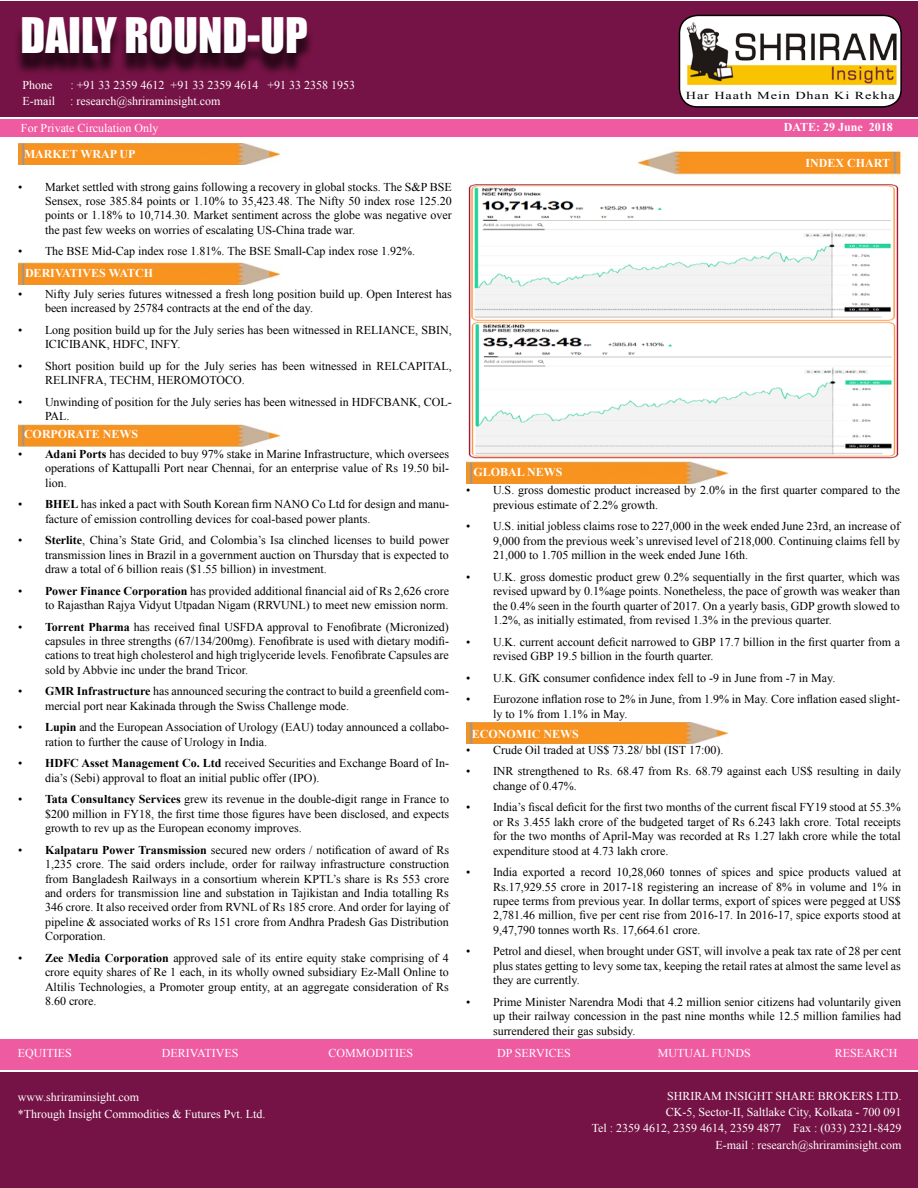
<style>
.page{position:relative;width:918px;height:1188px;background:#fff}
.page>*{position:absolute;margin:0;border:0;box-sizing:border-box;transform-origin:0 0}
.t1{font:45px "Impact";color:#fff}
.t2{font:12px/14.4px "Times New Roman";color:#000;text-align:justify}
.t3{font:12px "Times New Roman";color:#fff}
.t4{font:700 12px "Times New Roman";color:#fff}
.t5{font:10.65px "Times New Roman";letter-spacing:.06em;color:#000;scale:1.34 1}
.s1{font-weight:700}
</style>
<div class="page">
<div style="left:0;top:1px;width:918px;height:116px;background:#761346"></div>
<div style="left:0;top:1072px;width:918px;height:116px;background:#761346"></div>
<div style="left:14px;top:24px;width:467px;height:97px;background:#000;opacity:.75"></div>
<div style="left:679px;top:15px;width:222px;height:92px;background:#fff;border-radius:18px"></div>
<div style="left:679px;top:15px;width:223px;height:93px;border:2px solid #000;border-radius:18px"></div>
<img style="left:686px;top:20px;width:210px;height:66px">
<div style="left:0;top:119px;width:918px;height:18px;background:#ef5ba1"></div>
<div style="left:0;top:1039px;width:918px;height:31px;background:#ef5ba1"></div>
<img style="left:639px;top:150px;width:263px;height:25px">
<img style="left:18px;top:425px;width:263px;height:21px">
<img style="left:18px;top:263px;width:263px;height:22px">
<img style="left:18px;top:143px;width:263px;height:22px">
<img style="left:467px;top:462px;width:262px;height:22px">
<img style="left:467px;top:722px;width:262px;height:22px">
<img style="left:468px;top:184px;width:431px;height:275px">
<p class="t1" style="left:20px;top:1px;width:289px">DAILY ROUND-UP</p>
<p class="t3" style="left:22px;top:77px;width:31px">Phone</p>
<p class="t3" style="left:70px;top:77px;width:286px">: +91 33 2359 4612 +91 33 2359 4614 +91 33 2358 1953</p>
<p class="t3" style="left:22px;top:93px;width:34px">E-mail</p>
<p class="t3" style="left:70px;top:93px;width:152px">: research@shriraminsight.com</p>
<p class="t3" style="left:21px;top:120px;width:139px">For Private Circulation Only</p>
<p class="t4" style="left:24px;top:145px;width:113px">MARKET WRAP UP</p>
<p class="t2" style="left:45px;top:179px;width:408px;text-indent:-27px">• Market settled with strong gains following a recovery in global stocks. The S&amp;P BSE Sensex, rose 385.84 points or 1.10% to 35,423.48. The Nifty 50 index rose 125.20 points or 1.18% to 10,714.30. Market sentiment across the globe was negative over the past few weeks on worries of escalating US-China trade war.</p>
<p class="t2" style="left:18px;top:244px;width:399px">• The BSE Mid-Cap index rose 1.81%. The BSE Small-Cap index rose 1.92%.</p>
<p class="t2" style="left:45px;top:286px;width:408px;text-indent:-27px">• Nifty July series futures witnessed a fresh long position build up. Open Interest has been increased by 25784 contracts at the end of the day.</p>
<p class="t2" style="left:45px;top:322px;width:408px;text-indent:-27px">• Long position build up for the July series has been witnessed in RELIANCE, SBIN,<br>ICICIBANK, HDFC, INFY.</p>
<p class="t2" style="left:45px;top:358px;width:408px;text-indent:-27px">• Short position build up for the July series has been witnessed in RELCAPITAL,<br>RELINFRA, TECHM, HEROMOTOCO.</p>
<p class="t2" style="left:45px;top:394px;width:408px;text-indent:-27px">• Unwinding of position for the July series has been witnessed in HDFCBANK, COL-<br>PAL.</p>
<p class="t4" style="left:24px;top:426px;width:116px">CORPORATE NEWS</p>
<p class="t2" style="left:45px;top:446px;width:406px;text-indent:-27px">• <span class="s1">Adani Ports</span> has decided to buy 97% stake in Marine Infrastructure, which oversees operations of Kattupalli Port near Chennai, for an enterprise value of Rs 19.50 bil&shy;lion.</p>
<p class="t2" style="left:45px;top:497px;width:405px;text-indent:-27px">• <span class="s1">BHEL</span> has inked a pact with South Korean firm NANO Co Ltd for design and manu&shy;facture of emission controlling devices for coal-based power plants.</p>
<p class="t2" style="left:45px;top:533px;width:405px;text-indent:-27px">• <span class="s1">Sterlite</span>, China’s State Grid, and Colombia’s Isa clinched licenses to build power transmission lines in Brazil in a government auction on Thursday that is expected to draw a total of 6 billion reais ($1.55 billion) in investment.</p>
<p class="t2" style="left:18px;top:583px;width:432px;text-align:right">• <span class="s1">Power Finance Corporation</span> has provided additional financial aid of Rs 2,626 crore to Rajasthan Rajya Vidyut Utpadan Nigam (RRVUNL) to meet new emission norm.</p>
<p class="t2" style="left:45px;top:619px;width:405px;text-indent:-27px">• <span class="s1">Torrent Pharma</span> has received final USFDA approval to Fenofibrate (Micronized) capsules in three strengths (67/134/200mg). Fenofibrate is used with dietary modifi&shy;cations to treat high cholesterol and high triglyceride levels. Fenofibrate Capsules are sold by Abbvie inc under the brand Tricor.</p>
<p class="t2" style="left:45px;top:684px;width:405px;text-indent:-27px">• <span class="s1">GMR Infrastructure</span> has announced securing the contract to build a greenfield com&shy;mercial port near Kakinada through the Swiss Challenge mode.</p>
<p class="t2" style="left:45px;top:720px;width:405px;text-indent:-27px">• <span class="s1">Lupin</span> and the European Association of Urology (EAU) today announced a collabo&shy;ration to further the cause of Urology in India.</p>
<p class="t2" style="left:45px;top:756px;width:405px;text-indent:-27px">• <span class="s1">HDFC Asset Management Co. Ltd</span> received Securities and Exchange Board of In&shy;dia’s (Sebi) approval to float an initial public offer (IPO).</p>
<p class="t2" style="left:45px;top:792px;width:406px;text-indent:-27px">• <span class="s1">Tata Consultancy Services</span> grew its revenue in the double-digit range in France to $200 million in FY18, the first time those figures have been disclosed, and expects growth to rev up as the European economy improves.</p>
<p class="t2" style="left:45px;top:842px;width:406px;text-indent:-27px">• <span class="s1">Kalpataru Power Transmission</span> secured new orders / notification of award of Rs 1,235 crore. The said orders include, order for railway infrastructure construction from Bangladesh Railways in a consortium wherein KPTL’s share is Rs 553 crore and orders for transmission line and substation in Tajikistan and India totalling Rs 346 crore. It also received order from RVNL of Rs 185 crore. And order for laying of pipeline &amp; associated works of Rs 151 crore from Andhra Pradesh Gas Distribution Corporation.</p>
<p class="t2" style="left:45px;top:950px;width:405px;text-indent:-27px">• <span class="s1">Zee Media Corporation</span> approved sale of its entire equity stake comprising of 4 crore equity shares of Re 1 each, in its wholly owned subsidiary Ez-Mall Online to Altilis Technologies, a Promoter group entity, at an aggregate consideration of Rs 8.60 crore.</p>
<p class="t4" style="left:25px;top:265px;width:130px">DERIVATIVES WATCH</p>
<p class="t5" style="left:686px;top:88px;width:157px">Har Haath Mein Dhan Ki Rekha</p>
<p class="t4" style="left:784px;top:119px;width:111px">DATE: 29 June 2018</p>
<p class="t4" style="left:473px;top:464px;width:91px">GLOBAL NEWS</p>
<p class="t4" style="left:806px;top:155px;width:86px">INDEX CHART</p>
<p class="t2" style="left:493px;top:483px;width:409px;text-indent:-27px">• U.S. gross domestic product increased by 2.0% in the first quarter compared to the previous estimate of 2.2% growth.</p>
<p class="t2" style="left:493px;top:519px;width:409px;text-indent:-27px">• U.S. initial jobless claims rose to 227,000 in the week ended June 23rd, an increase of 9,000 from the previous week’s unrevised level of 218,000. Continuing claims fell by 21,000 to 1.705 million in the week ended June 16th.</p>
<p class="t2" style="left:493px;top:569px;width:409px;text-indent:-27px">• U.K. gross domestic product grew 0.2% sequentially in the first quarter, which was revised upward by 0.1%age points. Nonetheless, the pace of growth was weaker than the 0.4% seen in the fourth quarter of 2017. On a yearly basis, GDP growth slowed to 1.2%, as initially estimated, from revised 1.3% in the previous quarter.</p>
<p class="t2" style="left:493px;top:634px;width:409px;text-indent:-27px">• U.K. current account deficit narrowed to GBP 17.7 billion in the first quarter from a revised GBP 19.5 billion in the fourth quarter.</p>
<p class="t2" style="left:466px;top:670px;width:371px">• U.K. GfK consumer confidence index fell to -9 in June from -7 in May.</p>
<p class="t2" style="left:493px;top:692px;width:408px;text-indent:-27px">• Eurozone inflation rose to 2% in June, from 1.9% in May. Core inflation eased slight&shy;ly to 1% from 1.1% in May.</p>
<p class="t4" style="left:472px;top:725px;width:109px">ECONOMIC NEWS</p>
<p class="t2" style="left:466px;top:742px;width:259px">• Crude Oil traded at US$ 73.28/ bbl (IST 17:00).</p>
<p class="t2" style="left:493px;top:764px;width:410px;text-indent:-27px">• INR strengthened to Rs. 68.47 from Rs. 68.79 against each US$ resulting in daily change of 0.47%.</p>
<p class="t2" style="left:493px;top:800px;width:409px;text-indent:-27px">• India’s fiscal deficit for the first two months of the current fiscal FY19 stood at 55.3% or Rs 3.455 lakh crore of the budgeted target of Rs 6.243 lakh crore. Total receipts for the two months of April-May was recorded at Rs 1.27 lakh crore while the total expenditure stood at 4.73 lakh crore.</p>
<p class="t2" style="left:493px;top:865px;width:410px;text-indent:-27px">• India exported a record 10,28,060 tonnes of spices and spice products valued at Rs.17,929.55 crore in 2017-18 registering an increase of 8% in volume and 1% in rupee terms from previous year. In dollar terms, export of spices were pegged at US$ 2,781.46 million, five per cent rise from 2016-17. In 2016-17, spice exports stood at 9,47,790 tonnes worth Rs. 17,664.61 crore.</p>
<p class="t2" style="left:493px;top:944px;width:410px;text-indent:-27px">• Petrol and diesel, when brought under GST, will involve a peak tax rate of 28 per cent plus states getting to levy some tax, keeping the retail rates at almost the same level as they are currently.</p>
<p class="t2" style="left:493px;top:994px;width:410px;text-indent:-27px">• Prime Minister Narendra Modi that 4.2 million senior citizens had voluntarily given up their railway concession in the past nine months while 12.5 million families had surrendered their gas subsidy.</p>
<p class="t3" style="left:18px;top:1045px;width:55px">EQUITIES</p>
<p class="t3" style="left:162px;top:1045px;width:78px">DERIVATIVES</p>
<p class="t3" style="left:328px;top:1045px;width:86px">COMMODITIES</p>
<p class="t3" style="left:497px;top:1045px;width:75px">DP SERVICES</p>
<p class="t3" style="left:658px;top:1045px;width:95px">MUTUAL FUNDS</p>
<p class="t3" style="left:835px;top:1045px;width:64px">RESEARCH</p>
<p class="t3" style="left:18px;top:1088px;width:123px">www.shriraminsight.com</p>
<p class="t3" style="left:18px;top:1106px;width:249px">*Through Insight Commodities &amp; Futures Pvt. Ltd.</p>
<p class="t3" style="left:667px;top:1088px;width:236px">SHRIRAM INSIGHT SHARE BROKERS LTD.</p>
<p class="t3" style="left:666px;top:1104px;width:237px">CK-5, Sector-II, Saltlake City, Kolkata - 700 091</p>
<p class="t3" style="left:592px;top:1120px;width:311px">Tel : 2359 4612, 2359 4614, 2359 4877 Fax : (033) 2321-8429</p>
<p class="t3" style="left:716px;top:1137px;width:188px">E-mail : research@shriraminsight.com</p>
</div>
